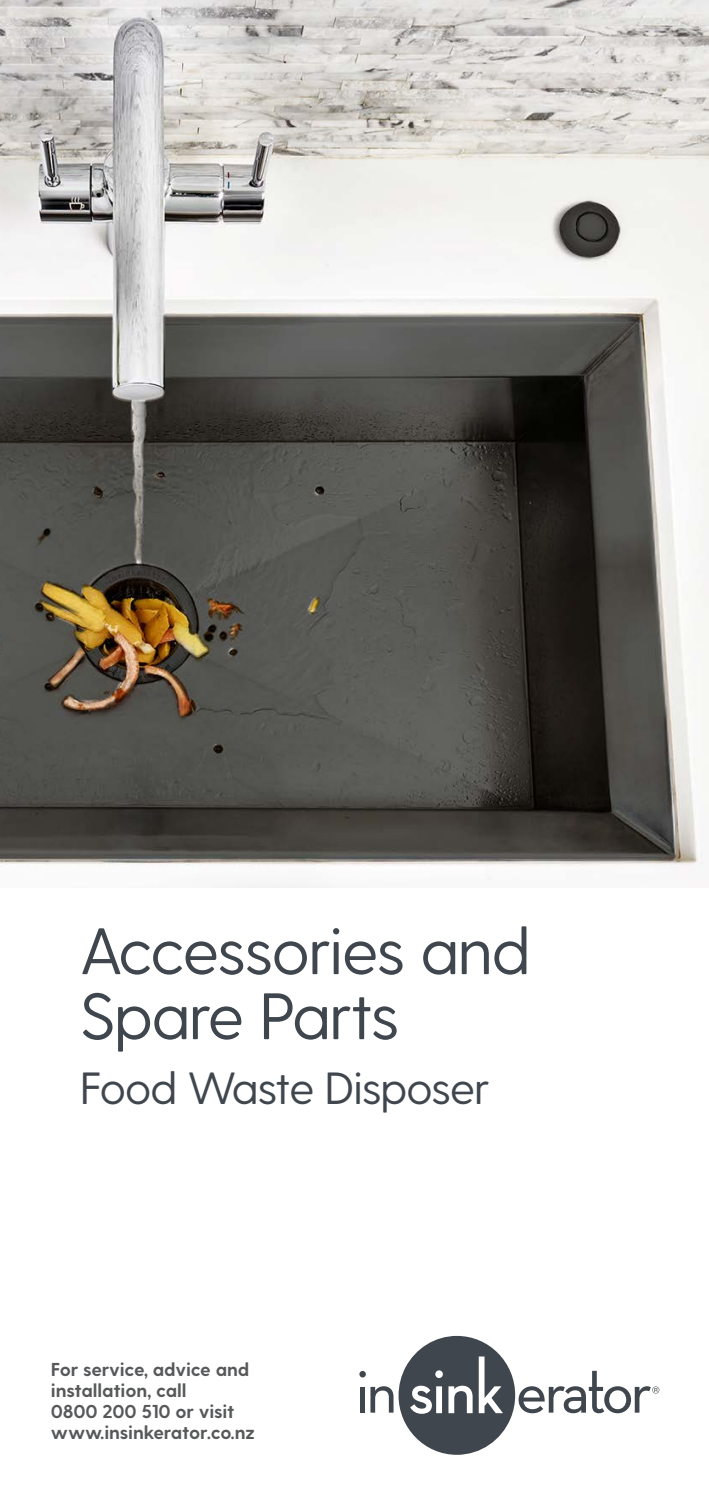
<style>
.page{position:relative;width:709px;height:1489px;background:#fff}
.page>*{position:absolute;margin:0;border:0;box-sizing:border-box;transform-origin:0 0}
.t1{font:65.5px "Greycliff CF";letter-spacing:-.03em;color:#3f464d}
.t2{font:45px "Greycliff CF";letter-spacing:-.035em;color:#3f464d}
.t3{font:700 18.75px/21px "Greycliff CF";letter-spacing:-.01em;color:#57585a}
</style>
<div class="page">
<div style="left:360px;top:1386px;width:5px;height:26px;background:#3f464d"></div>
<svg style="left:359px;top:1370px;width:7px;height:7px"></svg>
<svg style="left:370px;top:1335px;width:289px;height:119px"></svg>
<img style="left:0;top:0;width:709px;height:887px">
<p class="t1" style="left:80px;top:912px;width:452px">Accessories and</p>
<p class="t1" style="left:80px;top:977px;width:321px">Spare Parts</p>
<p class="t2" style="left:80px;top:1061px;width:411px">Food Waste Disposer</p>
<p class="t3" style="left:51px;top:1359px;width:205px">For service, advice and installation, call<br>0800 200 510 or visit www.insinkerator.co.nz</p>
</div>
